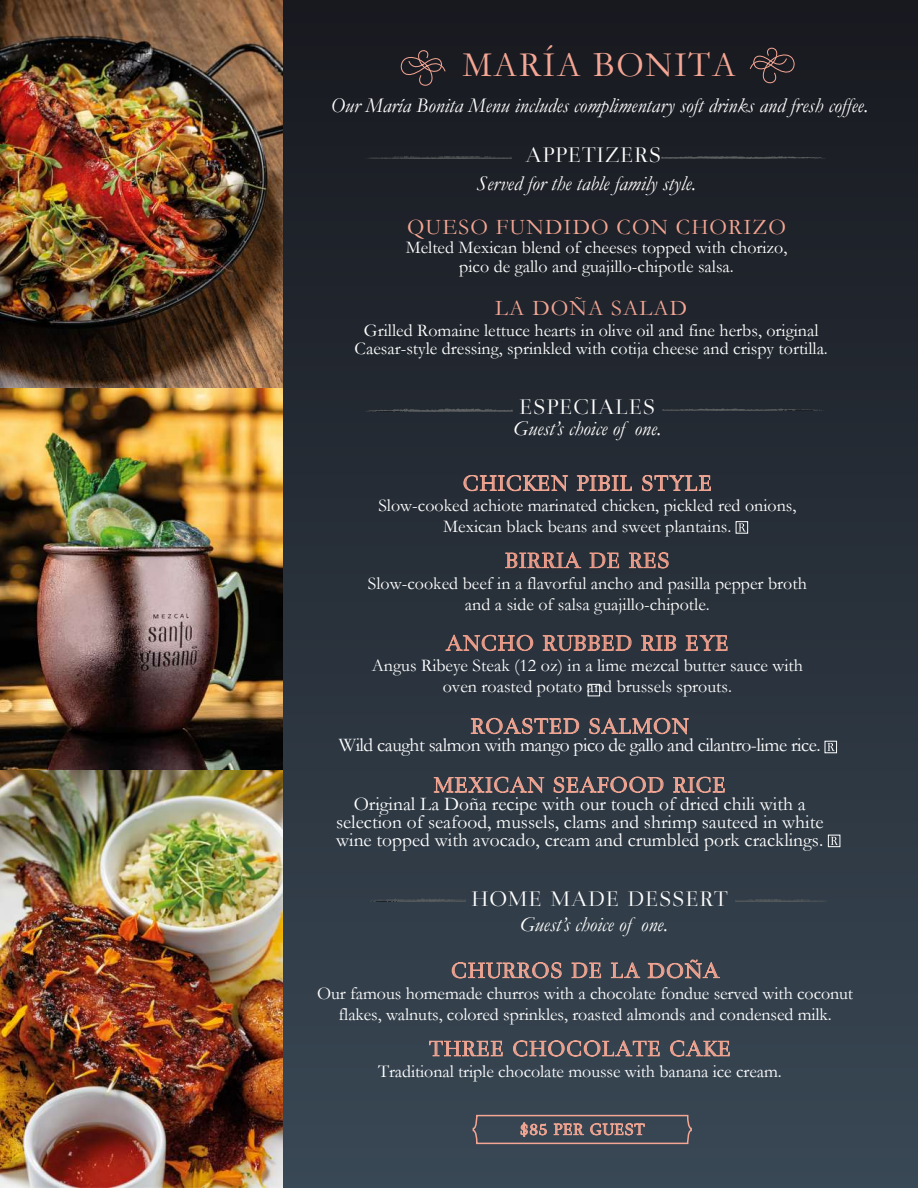
<style>
.page{position:relative;width:918px;height:1188px;background:#fff}
.page>*{position:absolute;margin:0;border:0;box-sizing:border-box;transform-origin:0 0}
.t1{font:36px "Garamond";letter-spacing:.05em;color:#f5a694}
.t2{font:22.5px "Medio";letter-spacing:.05em;color:#efa593}
.t3{font:22.5px "Medio";letter-spacing:.05em;color:#fff}
.t4{font:22.5px "Garamond";letter-spacing:.05em;color:#f5a694}
.t5{font:22.5px "Medio";letter-spacing:.05em;color:#ed9e8d}
.t6{font:italic 21px "Garamond";color:#fff}
.t7{font:19.5px/18px "Garamond";color:#fff;text-align:center}
.t8{font:19.5px "Garamond";letter-spacing:-.025em;color:#fff}
.t9{font:18px/21px "Garamond";color:#fff;text-align:center}
.t10{font:16.5px "Medio";letter-spacing:.05em;color:#efa593}
.s1{font-family:"Garamond"}
</style>
<div class="page">
<div style="left:0;top:0;width:918px;height:1188px;background:linear-gradient(to bottom,#18191f,#3a4855)"></div>
<img style="left:661px;top:157px;width:165px;height:2px">
<img style="left:365px;top:157px;width:147px;height:1px">
<img style="left:662px;top:409px;width:164px;height:2px">
<img style="left:365px;top:409px;width:148px;height:3px">
<svg style="left:464px;top:475px;width:104px;height:17px;background:#665252"></svg>
<svg style="left:577px;top:476px;width:55px;height:15px"></svg>
<svg style="left:642px;top:475px;width:69px;height:16px"></svg>
<svg style="left:505px;top:551px;width:76px;height:17px"></svg>
<svg style="left:590px;top:553px;width:29px;height:15px"></svg>
<svg style="left:629px;top:552px;width:40px;height:16px"></svg>
<svg style="left:446px;top:634px;width:87px;height:18px;background:#5f4f51"></svg>
<svg style="left:543px;top:635px;width:88px;height:16px"></svg>
<svg style="left:641px;top:635px;width:35px;height:16px"></svg>
<svg style="left:686px;top:635px;width:41px;height:16px"></svg>
<svg style="left:471px;top:717px;width:108px;height:17px;background:#685759"></svg>
<svg style="left:589px;top:717px;width:100px;height:18px;background:#635557"></svg>
<svg style="left:434px;top:775px;width:110px;height:19px;background:#635658"></svg>
<svg style="left:554px;top:775px;width:109px;height:18px;background:#655759"></svg>
<svg style="left:673px;top:777px;width:52px;height:16px"></svg>
<img style="left:736px;top:900px;width:91px;height:2px">
<img style="left:368px;top:899px;width:98px;height:2px">
<svg style="left:452px;top:962px;width:110px;height:16px;background:#706062"></svg>
<svg style="left:572px;top:963px;width:29px;height:15px"></svg>
<svg style="left:611px;top:963px;width:29px;height:15px"></svg>
<svg style="left:648px;top:940px;width:72px;height:66px;background:#414750"></svg>
<svg style="left:472px;top:1114px;width:221px;height:31px;background:#5c585f"></svg>
<svg style="left:429px;top:1041px;width:74px;height:15px"></svg>
<svg style="left:513px;top:1039px;width:147px;height:17px;background:#665c60"></svg>
<svg style="left:670px;top:1039px;width:60px;height:18px"></svg>
<svg style="left:738px;top:523px;width:8px;height:8px"></svg>
<div style="left:736px;top:521px;width:12px;height:13px;border:1px solid #fff"></div>
<img style="left:0;top:0;width:282px;height:1188px">
<div style="left:588px;top:684px;width:12px;height:12px;border:1px solid #fff"></div>
<svg style="left:831px;top:837px;width:7px;height:8px"></svg>
<div style="left:828px;top:835px;width:12px;height:12px;border:1px solid #fff"></div>
<svg style="left:827px;top:743px;width:8px;height:8px"></svg>
<div style="left:825px;top:741px;width:12px;height:12px;border:1px solid #fff"></div>
<svg style="left:749px;top:44px;width:46px;height:44px;background:#30292d"></svg>
<svg style="left:401px;top:46px;width:45px;height:45px;background:#30292d"></svg>
<h1 class="t1" style="left:463px;top:43px;width:275px">MARÍA BONITA</h1>
<p class="t6" style="left:331px;top:93px;width:539px">Our María Bonita Menu includes complimentary soft drinks and fresh coffee.</p>
<p class="t3" style="left:526px;top:146px;width:137px">APPETIZERS</p>
<p class="t6" style="left:477px;top:170px;width:221px">Served for the table family style.</p>
<p class="t4" style="left:407px;top:214px;width:380px">QUESO FUNDIDO CON CHORIZO</p>
<p class="t9" style="left:406px;top:238px;width:383px;line-height:18.8px">Melted Mexican blend of cheeses topped with chorizo, pico de gallo and guajillo-chipotle salsa.</p>
<p class="t4" style="left:495px;top:295px;width:193px">LA DOÑA SALAD</p>
<p class="t9" style="left:355px;top:322px;width:475px;line-height:18px">Grilled Romaine lettuce hearts in olive oil and fine herbs, original<br>Caesar-style dressing, sprinkled with cotija cheese and crispy tortilla.</p>
<p class="t3" style="left:520px;top:398px;width:137px">ESPECIALES</p>
<p class="t6" style="left:513px;top:416px;width:150px">Guest’s choice of one.</p>
<p class="t2" style="left:463px;top:474px;width:250px">CHICKEN PIBIL STYLE</p>
<p class="t9" style="left:378px;top:495px;width:420px">Slow-cooked achiote marinated chicken, pickled red onions,<br>Mexican black beans and sweet plantains.</p>
<p class="t5" style="left:505px;top:551px;width:166px">BIRRIA DE RES</p>
<p class="t9" style="left:368px;top:572px;width:441px">Slow-cooked beef in a flavorful ancho and pasilla pepper broth and a side of salsa guajillo-chipotle.</p>
<p class="t5" style="left:446px;top:634px;width:284px">ANCHO RUBBED RIB EYE</p>
<p class="t9" style="left:372px;top:655px;width:433px">Angus Ribeye Steak (12 oz) in a lime mezcal butter sauce with oven roasted potato and brussels sprouts.</p>
<p class="t2" style="left:471px;top:717px;width:219px">ROASTED SALMON</p>
<p class="t8" style="left:339px;top:734px;width:483px">Wild caught salmon with mango pico de gallo and cilantro-lime rice.</p>
<p class="t2" style="left:434px;top:776px;width:293px">MEXICAN SEAFOOD RICE</p>
<p class="t7" style="left:336px;top:795px;width:489px">Original La Doña recipe with our touch of dried chili with a selection of seafood, mussels, clams and shrimp sauteed in white wine topped with avocado, cream and crumbled pork cracklings.</p>
<p class="t3" style="left:471px;top:889px;width:258px">HOME MADE DESSERT</p>
<p class="t6" style="left:520px;top:912px;width:150px">Guest’s choice of one.</p>
<p class="t2" style="left:451px;top:961px;width:270px">CHURROS DE L<span class="s1">A DOÑ</span>A</p>
<p class="t9" style="left:317px;top:982px;width:538px">Our famous homemade churros with a chocolate fondue served with coconut flakes, walnuts, colored sprinkles, roasted almonds and condensed milk.</p>
<p class="t2" style="left:429px;top:1039px;width:303px">THREE CHOCOLATE CAKE</p>
<p class="t9" style="left:378px;top:1060px;width:405px">Traditional triple chocolate mousse with banana ice cream.</p>
<p class="t10" style="left:520px;top:1123px;width:126px">$85 PER GUEST</p>
</div>
